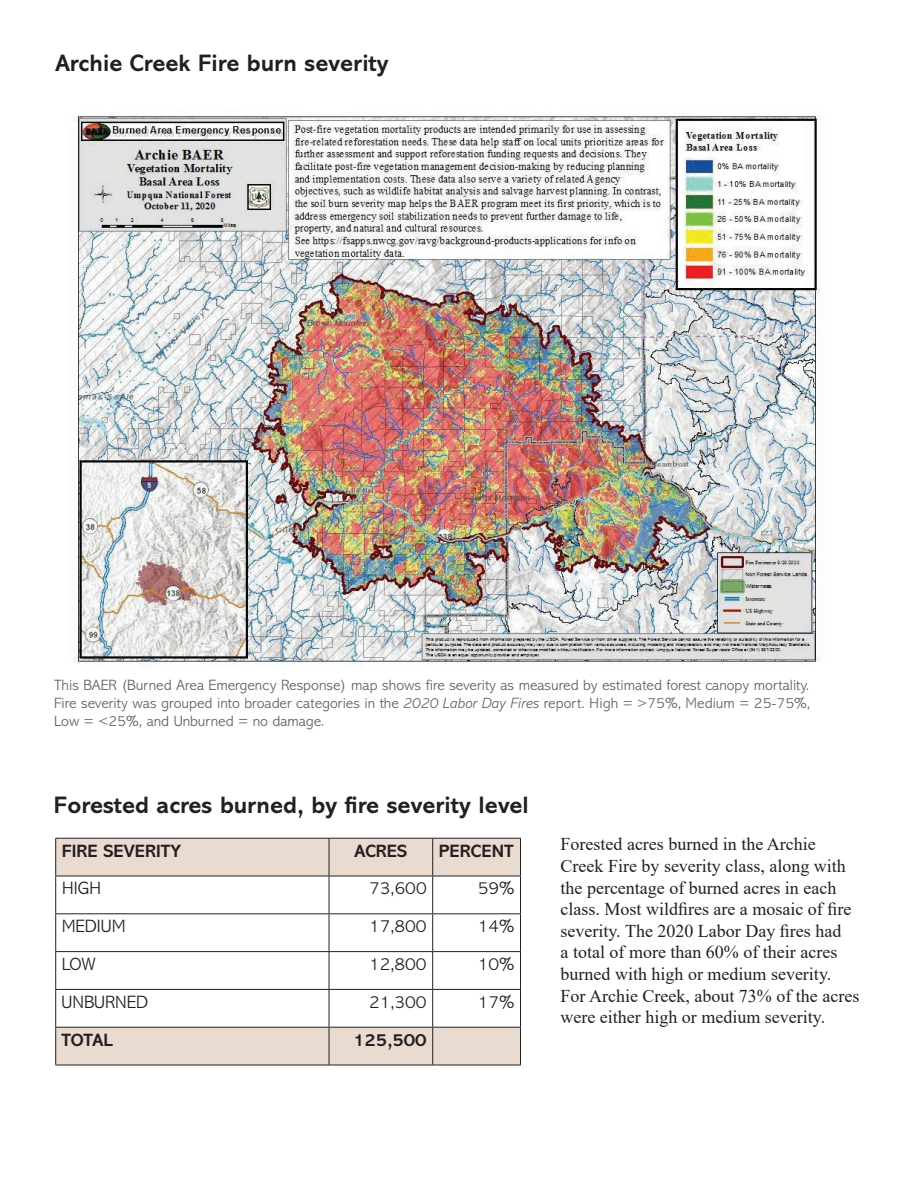
<style>
.page{position:relative;width:918px;height:1188px;background:#fff}
.page>*{position:absolute;margin:0;border:0;box-sizing:border-box;transform-origin:0 0}
.t1{font:700 24px "Abadi MT Std";color:#231f20}
.t2{font:18px/21.6px "Times New Roman";color:#231f20}
.t3{font:300 18px "Abadi MT Std";color:#231f20}
.t4{font:700 18px "Abadi MT Std";color:#231f20}
.t5{font:300 15px/18px "Abadi MT Std";color:#636366;text-align:justify}
.s1{font-style:italic}
</style>
<div class="page">
<img style="left:74px;top:116px;width:747px;height:552px">
<div style="left:56px;top:839px;width:464px;height:37px;background:#eadbd1"></div>
<div style="left:56px;top:1028px;width:464px;height:37px;background:#eadbd1"></div>
<hr style="left:55px;top:838px;width:274px;height:1px;background:#231f20">
<hr style="left:55px;top:839px;width:1px;height:37px;background:#231f20">
<hr style="left:329px;top:838px;width:104px;height:1px;background:#231f20">
<hr style="left:329px;top:839px;width:1px;height:37px;background:#231f20">
<hr style="left:433px;top:838px;width:88px;height:1px;background:#231f20">
<hr style="left:432px;top:839px;width:1px;height:37px;background:#231f20">
<hr style="left:520px;top:839px;width:1px;height:37px;background:#231f20">
<hr style="left:55px;top:876px;width:274px;height:1px;background:#231f20">
<hr style="left:329px;top:876px;width:104px;height:1px;background:#231f20">
<hr style="left:433px;top:876px;width:88px;height:1px;background:#231f20">
<hr style="left:55px;top:876px;width:1px;height:37px;background:#231f20">
<hr style="left:329px;top:876px;width:1px;height:37px;background:#231f20">
<hr style="left:432px;top:876px;width:1px;height:37px;background:#231f20">
<hr style="left:520px;top:876px;width:1px;height:37px;background:#231f20">
<hr style="left:55px;top:913px;width:274px;height:1px;background:#231f20">
<hr style="left:55px;top:914px;width:1px;height:37px;background:#231f20">
<hr style="left:329px;top:913px;width:104px;height:1px;background:#231f20">
<hr style="left:329px;top:914px;width:1px;height:37px;background:#231f20">
<hr style="left:433px;top:913px;width:88px;height:1px;background:#231f20">
<hr style="left:432px;top:914px;width:1px;height:37px;background:#231f20">
<hr style="left:520px;top:914px;width:1px;height:37px;background:#231f20">
<hr style="left:55px;top:951px;width:274px;height:1px;background:#231f20">
<hr style="left:55px;top:952px;width:1px;height:37px;background:#231f20">
<hr style="left:329px;top:951px;width:104px;height:1px;background:#231f20">
<hr style="left:329px;top:952px;width:1px;height:37px;background:#231f20">
<hr style="left:433px;top:951px;width:88px;height:1px;background:#231f20">
<hr style="left:432px;top:952px;width:1px;height:37px;background:#231f20">
<hr style="left:520px;top:952px;width:1px;height:37px;background:#231f20">
<hr style="left:55px;top:989px;width:274px;height:1px;background:#231f20">
<hr style="left:55px;top:990px;width:1px;height:37px;background:#231f20">
<hr style="left:329px;top:989px;width:104px;height:1px;background:#231f20">
<hr style="left:329px;top:990px;width:1px;height:37px;background:#231f20">
<hr style="left:433px;top:989px;width:88px;height:1px;background:#231f20">
<hr style="left:432px;top:990px;width:1px;height:37px;background:#231f20">
<hr style="left:520px;top:990px;width:1px;height:37px;background:#231f20">
<hr style="left:55px;top:1027px;width:274px;height:1px;background:#231f20">
<hr style="left:55px;top:1028px;width:1px;height:37px;background:#231f20">
<hr style="left:329px;top:1027px;width:104px;height:1px;background:#231f20">
<hr style="left:329px;top:1028px;width:1px;height:37px;background:#231f20">
<hr style="left:433px;top:1027px;width:88px;height:1px;background:#231f20">
<hr style="left:432px;top:1028px;width:1px;height:37px;background:#231f20">
<hr style="left:520px;top:1028px;width:1px;height:37px;background:#231f20">
<hr style="left:55px;top:1065px;width:274px;height:1px;background:#231f20">
<hr style="left:329px;top:1065px;width:104px;height:1px;background:#231f20">
<hr style="left:433px;top:1065px;width:88px;height:1px;background:#231f20">
<h1 class="t1" style="left:55px;top:49px;width:335px">Archie Creek Fire burn severity</h1>
<p class="t5" style="left:54px;top:677px;width:758px">This BAER (Burned Area Emergency Response) map shows fire severity as measured by estimated forest canopy mortality.<br>Fire severity was grouped into broader categories in the <span class="s1">2020 Labor Day Fires</span> report. High = &gt;75%, Medium = 25-75%, Low = &lt;25%, and Unburned = no damage.</p>
<h1 class="t1" style="left:54px;top:791px;width:476px">Forested acres burned, by fire severity level</h1>
<p class="t4" style="left:62px;top:840px;width:121px">FIRE SEVERITY</p>
<p class="t4" style="left:354px;top:840px;width:54px">ACRES</p>
<p class="t4" style="left:439px;top:840px;width:76px">PERCENT</p>
<p class="t3" style="left:62px;top:879px;width:41px">HIGH</p>
<p class="t3" style="left:369px;top:879px;width:59px">73,600</p>
<p class="t3" style="left:478px;top:879px;width:38px">59%</p>
<p class="t3" style="left:62px;top:917px;width:65px">MEDIUM</p>
<p class="t3" style="left:369px;top:917px;width:59px">17,800</p>
<p class="t3" style="left:478px;top:917px;width:38px">14%</p>
<p class="t3" style="left:62px;top:954px;width:36px">LOW</p>
<p class="t3" style="left:369px;top:954px;width:59px">12,800</p>
<p class="t3" style="left:478px;top:954px;width:38px">10%</p>
<p class="t3" style="left:62px;top:992px;width:88px">UNBURNED</p>
<p class="t3" style="left:369px;top:992px;width:59px">21,300</p>
<p class="t3" style="left:478px;top:992px;width:38px">17%</p>
<p class="t4" style="left:62px;top:1029px;width:53px">TOTAL</p>
<p class="t4" style="left:353px;top:1029px;width:75px">125,500</p>
<p class="t2" style="left:561px;top:833px;width:300px">Forested acres burned in the Archie Creek Fire by severity class, along with the percentage of burned acres in each class. Most wildfires are a mosaic of fire severity. The 2020 Labor Day fires had<br>a total of more than 60% of their acres burned with high or medium severity.<br>For Archie Creek, about 73% of the acres were either high or medium severity.</p>
</div>
